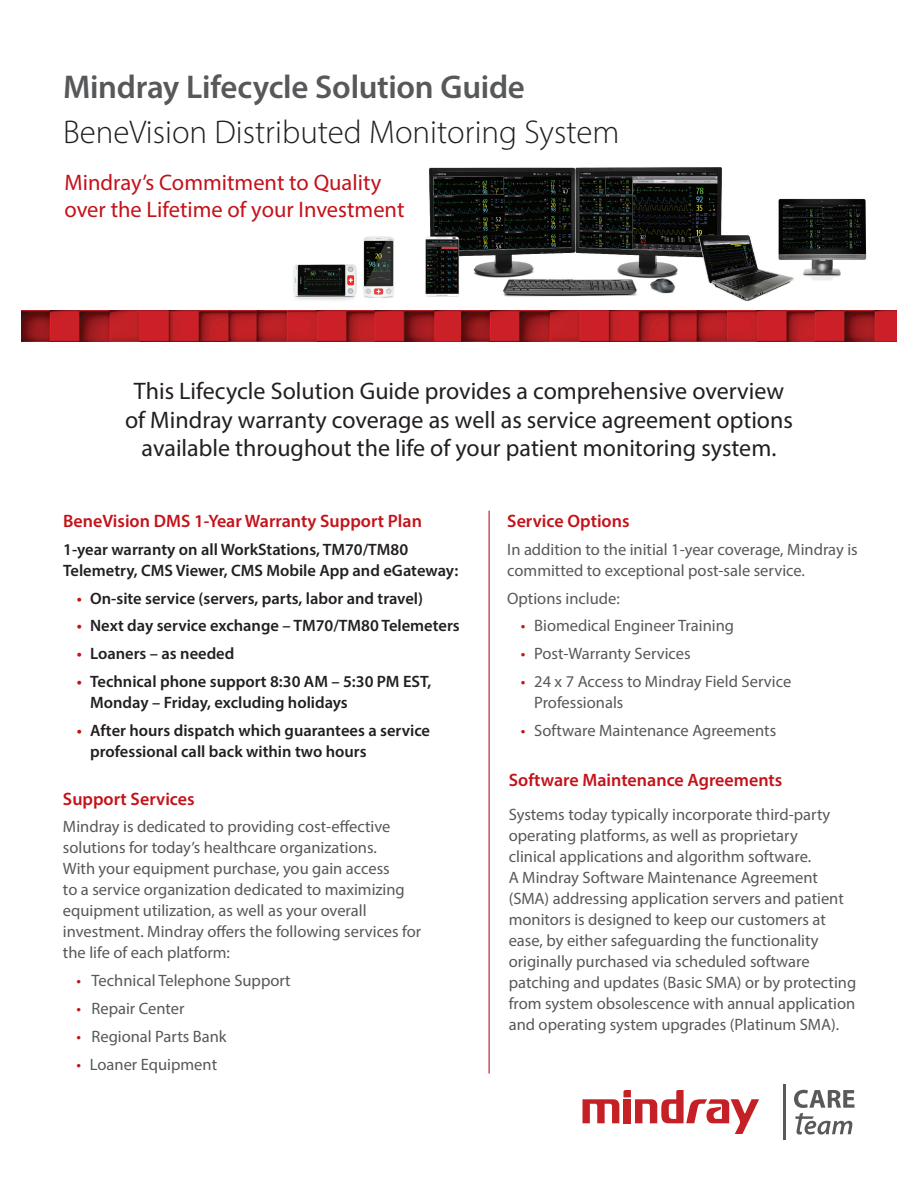
<style>
.page{position:relative;width:918px;height:1188px;background:#fff}
.page>*{position:absolute;margin:0;border:0;box-sizing:border-box;transform-origin:0 0}
.t1{font:300 33px "Myriad Pro";color:#231f20}
.t2{font:600 33px "Myriad Pro";letter-spacing:-.01em;color:#57585a}
.t3{font:24px/28.5px "Myriad Pro";color:#231f20;text-align:center}
.t4{font:22.5px/27px "Myriad Pro";color:#c4121a}
.t5{font:600 18px "Myriad Pro";color:#c4121a}
.t6{font:16.5px/21px "Myriad Pro";color:#57585a}
.t7{font:600 16.5px/21px "Myriad Pro";color:#231f20}
.s1{color:#c4121a}
</style>
<div class="page">
<img style="left:285px;top:167px;width:604px;height:144px">
<svg style="left:583px;top:1090px;width:176px;height:44px"></svg>
<svg style="left:794px;top:1090px;width:60px;height:45px"></svg>
<hr style="left:783px;top:1084px;width:3px;height:56px;background:#59595c">
<img style="left:22px;top:311px;width:440px;height:31px">
<img style="left:462px;top:311px;width:434px;height:31px">
<hr style="left:489px;top:511px;width:1px;height:563px;background:#c4121a">
<h1 class="t2" style="left:63px;top:66px;width:464px">Mindray Lifecycle Solution Guide</h1>
<h1 class="t1" style="left:63px;top:112px;width:558px">BeneVision Distributed Monitoring System</h1>
<h3 class="t4" style="left:64px;top:169px;width:341px">Mindray’s Commitment to Quality over the Lifetime of your Investment</h3>
<h2 class="t3" style="left:125px;top:377px;width:669px">This Lifecycle Solution Guide provides a comprehensive overview of Mindray warranty coverage as well as service agreement options available throughout the life of your patient monitoring system.</h2>
<p class="t5" style="left:63px;top:510px;width:360px">BeneVision DMS 1-Year Warranty Support Plan</p>
<p class="t7" style="left:63px;top:538px;width:397px">1-year warranty on all WorkStations, TM70/TM80<br>Telemetry, CMS Viewer, CMS Mobile App and eGateway:</p>
<p class="t7" style="left:77px;top:587px;width:348px"><span class="s1">•</span> On-site service (servers, parts, labor and travel)</p>
<p class="t7" style="left:77px;top:615px;width:385px"><span class="s1">•</span> Next day service exchange – TM70/TM80 Telemeters</p>
<p class="t7" style="left:77px;top:643px;width:159px"><span class="s1">•</span> Loaners – as needed</p>
<p class="t7" style="left:90px;top:670px;width:343px;text-indent:-13px"><span class="s1">•</span> Technical phone support 8:30 AM – 5:30 PM EST,<br>Monday – Friday, excluding holidays</p>
<p class="t7" style="left:90px;top:719px;width:341px;text-indent:-13px"><span class="s1">•</span> After hours dispatch which guarantees a service professional call back within two hours</p>
<p class="t5" style="left:63px;top:787px;width:133px">Support Services</p>
<p class="t6" style="left:63px;top:816px;width:360px">Mindray is dedicated to providing cost-effective solutions for today’s healthcare organizations.<br>With your equipment purchase, you gain access<br>to a service organization dedicated to maximizing equipment utilization, as well as your overall investment. Mindray offers the following services for the life of each platform:</p>
<p class="t6" style="left:76px;top:970px;width:216px"><span class="s1">•</span> Technical Telephone Support</p>
<p class="t6" style="left:76px;top:998px;width:110px"><span class="s1">•</span> Repair Center</p>
<p class="t6" style="left:76px;top:1025px;width:152px"><span class="s1">•</span> Regional Parts Bank</p>
<p class="t6" style="left:76px;top:1053px;width:142px"><span class="s1">•</span> Loaner Equipment</p>
<p class="t5" style="left:507px;top:510px;width:124px">Service Options</p>
<p class="t6" style="left:507px;top:539px;width:352px">In addition to the initial 1-year coverage, Mindray is committed to exceptional post-sale service.</p>
<p class="t6" style="left:507px;top:587px;width:114px">Options include:</p>
<p class="t6" style="left:521px;top:615px;width:215px"><span class="s1">•</span> Biomedical Engineer Training</p>
<p class="t6" style="left:521px;top:643px;width:171px"><span class="s1">•</span> Post-Warranty Services</p>
<p class="t6" style="left:534px;top:671px;width:259px;text-indent:-13px"><span class="s1">•</span> 24 x 7 Access to Mindray Field Service<br>Professionals</p>
<p class="t6" style="left:521px;top:719px;width:257px"><span class="s1">•</span> Software Maintenance Agreements</p>
<p class="t5" style="left:509px;top:768px;width:275px">Software Maintenance Agreements</p>
<p class="t6" style="left:509px;top:804px;width:349px">Systems today typically incorporate third-party operating platforms, as well as proprietary<br>clinical applications and algorithm software.<br>A Mindray Software Maintenance Agreement (SMA) addressing application servers and patient monitors is designed to keep our customers at ease, by either safeguarding the functionality originally purchased via scheduled software patching and updates (Basic SMA) or by protecting from system obsolescence with annual application and operating system upgrades (Platinum SMA).</p>
</div>
